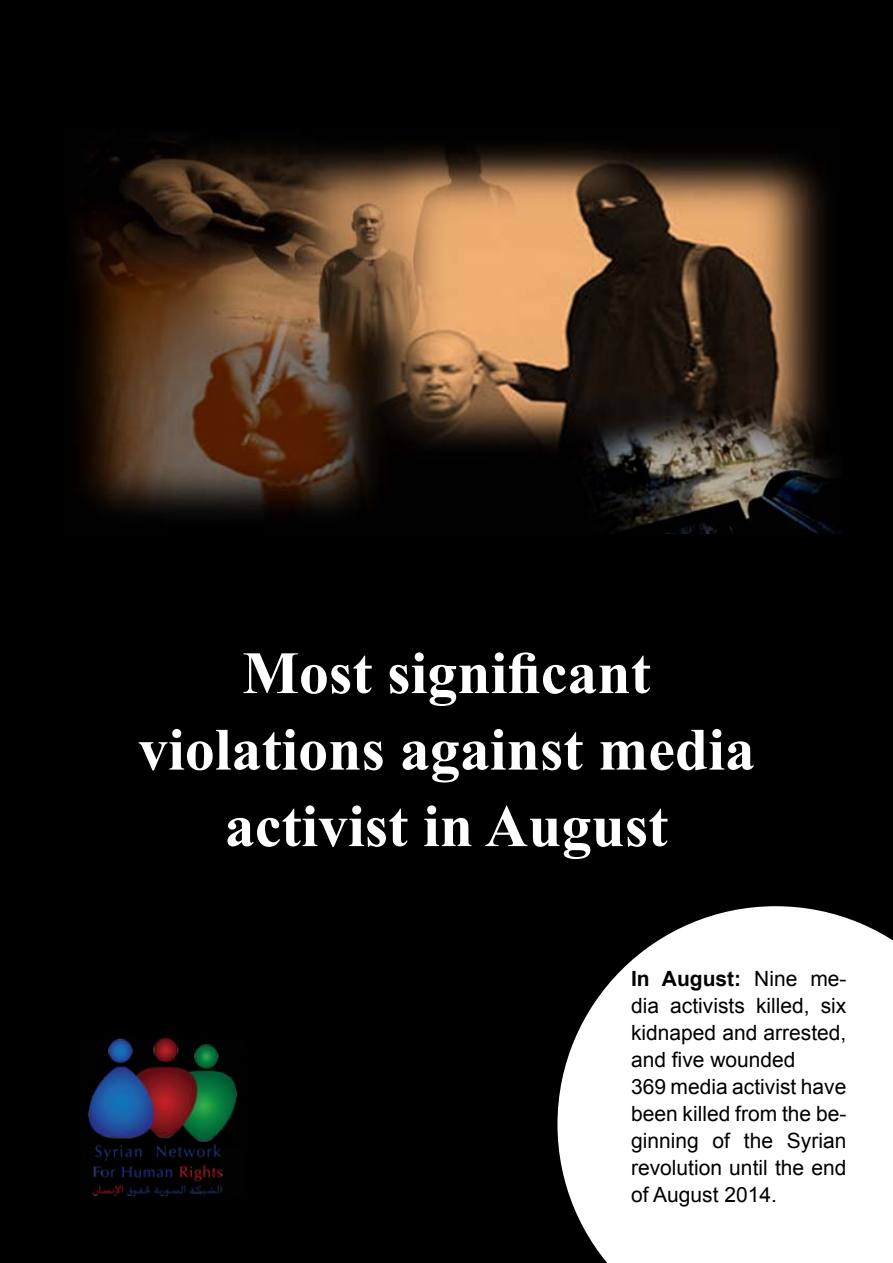
<style>
.page{position:relative;width:893px;height:1263px;background:#000}
.page>*{position:absolute;margin:0;border:0;box-sizing:border-box;transform-origin:0 0}
.t1{font:700 60px/76.5px "Times New Roman";color:#fff;text-align:center}
.t2{font:21px/27px "Arial";color:#000}
.t3{font:700 21px "Arial";color:#000}
</style>
<div class="page">
<img style="left:76px;top:139px;width:765px;height:395px">
<svg style="left:557px;top:906px;width:336px;height:357px;background:#e1e1e1"></svg>
<img style="left:88px;top:1039px;width:150px;height:156px">
<h1 class="t1" style="left:138px;top:633px;width:618px">Most significant violations against media activist in August</h1>
<p class="t3" style="left:631px;top:964px;width:20px">In</p>
<p class="t2" style="left:631px;top:1019px;width:217px">kidnaped and arrested, and five wounded<br>369 media activist have</p>
<p class="t2" style="left:787px;top:1127px;width:61px">Syrian</p>
<p class="t3" style="left:662px;top:964px;width:81px">August:</p>
<p class="t2" style="left:754px;top:965px;width:45px">Nine</p>
<p class="t2" style="left:810px;top:965px;width:38px">me-</p>
<p class="t2" style="left:631px;top:992px;width:30px">dia</p>
<p class="t2" style="left:670px;top:992px;width:76px">activists</p>
<p class="t2" style="left:756px;top:992px;width:55px">killed,</p>
<p class="t2" style="left:821px;top:992px;width:27px">six</p>
<p class="t2" style="left:631px;top:1100px;width:217px">been killed from the be-</p>
<p class="t2" style="left:631px;top:1154px;width:217px">revolution until the end of August 2014.</p>
<p class="t2" style="left:713px;top:1127px;width:19px">of</p>
<p class="t2" style="left:631px;top:1127px;width:69px">ginning</p>
<p class="t2" style="left:744px;top:1127px;width:31px">the</p>
</div>
